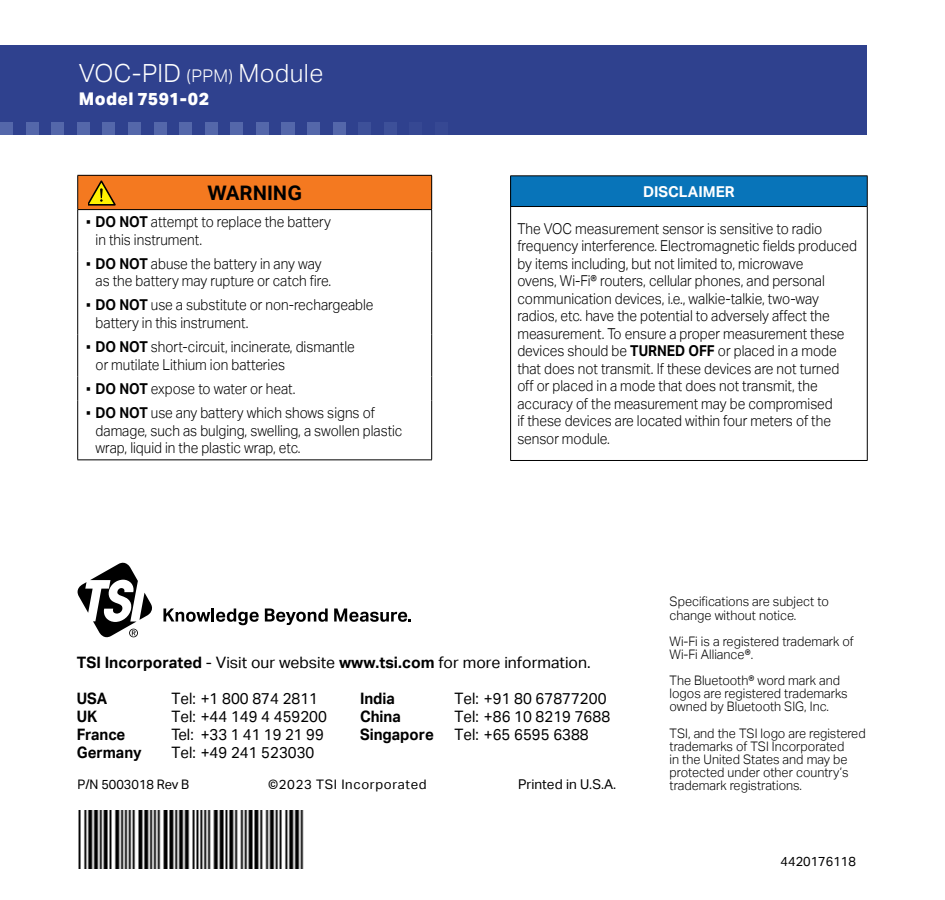
<style>
.page{position:relative;width:945px;height:900px;background:#fff}
.page>*{position:absolute;margin:0;border:0;box-sizing:border-box;transform-origin:0 0}
.t1{font:300 25px "Aktiv Grotesk";letter-spacing:.015em;color:#fff}
.t2{font:700 20px "Aktiv Grotesk";color:#000}
.t3{font:800 17.5px "Aktiv Grotesk";letter-spacing:.025em;color:#fff}
.t4{font:15.75px "Aktiv Grotesk";color:#000;scale:.95 1}
.t5{font:15.75px "Aktiv Grotesk";color:#000}
.t6{font:700 15.75px "Aktiv Grotesk";color:#000;scale:.95 1}
.t7{font:300 15px/17.5px "Aktiv Grotesk";color:#000;scale:.91 1}
.t8{font:700 15px "Aktiv Grotesk";color:#fff}
.t9{font:13.5px "Aktiv Grotesk";color:#000}
.t10{font:300 13px/13px "Aktiv Grotesk";color:#000;scale:.96 1}
.t11{font:13px "Aktiv Grotesk";color:#000}
.t12{font:13px "Aktiv Grotesk";letter-spacing:.05em;color:#000}
.s1{font-size:17.5px}
.s2{font-weight:500}
.s3{font-weight:700}
</style>
<div class="page">
<div style="left:0;top:45px;width:866px;height:90px;background:#2f418e"></div>
<svg style="left:0;top:122px;width:13px;height:13px"></svg>
<svg style="left:26px;top:122px;width:13px;height:13px"></svg>
<svg style="left:51px;top:122px;width:13px;height:13px"></svg>
<svg style="left:102px;top:122px;width:13px;height:13px"></svg>
<svg style="left:128px;top:122px;width:13px;height:13px"></svg>
<svg style="left:154px;top:122px;width:13px;height:13px"></svg>
<svg style="left:179px;top:122px;width:13px;height:13px"></svg>
<svg style="left:77px;top:122px;width:13px;height:13px"></svg>
<svg style="left:205px;top:122px;width:13px;height:13px"></svg>
<svg style="left:230px;top:122px;width:13px;height:13px"></svg>
<svg style="left:307px;top:122px;width:13px;height:13px"></svg>
<svg style="left:333px;top:122px;width:13px;height:13px"></svg>
<svg style="left:358px;top:122px;width:13px;height:13px"></svg>
<svg style="left:384px;top:122px;width:13px;height:13px"></svg>
<svg style="left:281px;top:122px;width:1px;height:13px"></svg>
<svg style="left:256px;top:122px;width:13px;height:13px"></svg>
<svg style="left:282px;top:122px;width:13px;height:13px"></svg>
<svg style="left:77px;top:562px;width:75px;height:76px"></svg>
<svg style="left:163px;top:608px;width:96px;height:17px"></svg>
<svg style="left:265px;top:608px;width:63px;height:17px"></svg>
<svg style="left:334px;top:608px;width:77px;height:14px"></svg>
<div style="left:78px;top:175px;width:354px;height:35px;background:#f47920"></div>
<hr style="left:77px;top:210px;width:1px;height:41px;background:#000">
<hr style="left:431px;top:210px;width:1px;height:41px;background:#000">
<hr style="left:77px;top:251px;width:1px;height:42px;background:#000">
<hr style="left:431px;top:251px;width:1px;height:42px;background:#000">
<hr style="left:77px;top:293px;width:1px;height:42px;background:#000">
<hr style="left:431px;top:293px;width:1px;height:42px;background:#000">
<hr style="left:77px;top:335px;width:1px;height:41px;background:#000">
<hr style="left:431px;top:335px;width:1px;height:41px;background:#000">
<svg style="left:77px;top:376px;width:1px;height:25px"></svg>
<svg style="left:431px;top:376px;width:1px;height:25px"></svg>
<hr style="left:77px;top:401px;width:1px;height:59px;background:#000">
<hr style="left:431px;top:401px;width:1px;height:59px;background:#000">
<hr style="left:77px;top:459px;width:355px;height:1px;background:#000">
<hr style="left:77px;top:175px;width:355px;height:1px;background:#000">
<hr style="left:77px;top:176px;width:1px;height:33px;background:#000">
<hr style="left:431px;top:176px;width:1px;height:33px;background:#000">
<hr style="left:77px;top:209px;width:355px;height:1px;background:#000">
<svg style="left:88px;top:180px;width:28px;height:26px"></svg>
<img style="left:78px;top:810px;width:226px;height:58px">
<div style="left:511px;top:176px;width:356px;height:31px;background:#0874b9"></div>
<hr style="left:510px;top:175px;width:358px;height:1px;background:#000">
<hr style="left:510px;top:176px;width:1px;height:30px;background:#000">
<hr style="left:867px;top:176px;width:1px;height:30px;background:#000">
<hr style="left:510px;top:206px;width:358px;height:1px;background:#000">
<hr style="left:510px;top:207px;width:1px;height:253px;background:#000">
<hr style="left:867px;top:207px;width:1px;height:253px;background:#000">
<hr style="left:510px;top:460px;width:358px;height:1px;background:#000">
<h1 class="t1" style="left:79px;top:59px;width:246px">VOC-PID <span class="s1">(PPM)</span> Module</h1>
<p class="t3" style="left:79px;top:88px;width:132px">Model 7591-02</p>
<h2 class="t2" style="left:208px;top:181px;width:96px">WARNING</h2>
<p class="t7" style="left:96px;top:213px;width:260px;text-indent:-11px"><span class="s2">▪</span> <span class="s3">DO NOT</span> attempt to replace the battery in this instrument.</p>
<p class="t7" style="left:96px;top:255px;width:260px;text-indent:-11px"><span class="s2">▪</span> <span class="s3">DO NOT</span> abuse the battery in any way as the battery may rupture or catch fire.</p>
<p class="t7" style="left:96px;top:297px;width:307px;text-indent:-11px"><span class="s2">▪</span> <span class="s3">DO NOT</span> use a substitute or non-rechargeable battery in this instrument.</p>
<p class="t7" style="left:96px;top:338px;width:286px;text-indent:-11px"><span class="s2">▪</span> <span class="s3">DO NOT</span> short-circuit, incinerate, dismantle or mutilate Lithium ion batteries</p>
<p class="t7" style="left:84px;top:380px;width:234px"><span class="s2">▪</span> <span class="s3">DO NOT</span> expose to water or heat.</p>
<p class="t7" style="left:96px;top:404px;width:339px;text-indent:-11px"><span class="s2">▪</span> <span class="s3">DO NOT</span> use any battery which shows signs of damage, such as bulging, swelling, a swollen plastic wrap, liquid in the plastic wrap, etc.</p>
<p class="t8" style="left:643px;top:183px;width:93px">DISCLAIMER</p>
<p class="t7" style="left:517px;top:220px;width:375px">The VOC measurement sensor is sensitive to radio frequency interference. Electromagnetic fields produced by items including, but not limited to, microwave<br>ovens, Wi-Fi® routers, cellular phones, and personal communication devices, i.e., walkie-talkie, two-way radios, etc. have the potential to adversely affect the measurement. To ensure a proper measurement these devices should be <span class="s3">TURNED OFF</span> or placed in a mode that does not transmit. If these devices are not turned off or placed in a mode that does not transmit, the accuracy of the measurement may be compromised<br>if these devices are located within four meters of the sensor module.</p>
<p class="t5" style="left:77px;top:653px;width:515px"><span class="s3">TSI Incorporated</span> - Visit our website <span class="s3">www.tsi.com</span> for more information.</p>
<p class="t6" style="left:77px;top:689px;width:34px">USA</p>
<p class="t4" style="left:171px;top:689px;width:156px">Tel: +1 800 874 2811</p>
<p class="t6" style="left:77px;top:708px;width:23px">UK</p>
<p class="t4" style="left:171px;top:708px;width:165px">Tel: +44 149 4 459200</p>
<p class="t6" style="left:77px;top:726px;width:53px">France</p>
<p class="t4" style="left:171px;top:726px;width:162px">Tel: +33 1 41 19 21 99</p>
<p class="t6" style="left:77px;top:744px;width:70px">Germany</p>
<p class="t4" style="left:171px;top:744px;width:152px">Tel: +49 241 523030</p>
<p class="t6" style="left:360px;top:689px;width:38px">India</p>
<p class="t4" style="left:455px;top:689px;width:161px">Tel: +91 80 67877200</p>
<p class="t6" style="left:360px;top:708px;width:44px">China</p>
<p class="t4" style="left:455px;top:708px;width:165px">Tel: +86 10 8219 7688</p>
<p class="t6" style="left:360px;top:726px;width:79px">Singapore</p>
<p class="t4" style="left:455px;top:726px;width:143px">Tel: +65 6595 6388</p>
<p class="t11" style="left:77px;top:777px;width:113px">P/N 5003018 Rev B</p>
<p class="t12" style="left:268px;top:777px;width:160px">©2023 TSI Incorporated</p>
<p class="t9" style="left:518px;top:777px;width:100px">Printed in U.S.A.</p>
<p class="t10" style="left:670px;top:595px;width:167px">Specifications are subject to change without notice.</p>
<p class="t10" style="left:670px;top:635px;width:193px">Wi-Fi is a registered trademark of<br>Wi-Fi Alliance®.</p>
<p class="t10" style="left:670px;top:674px;width:187px">The Bluetooth® word mark and logos are registered trademarks owned by Bluetooth SIG, Inc.</p>
<p class="t10" style="left:670px;top:727px;width:206px">TSI, and the TSI logo are registered trademarks of TSI Incorporated<br>in the United States and may be protected under other country’s trademark registrations.</p>
<p class="t11" style="left:781px;top:854px;width:77px">4420176118</p>
</div>
